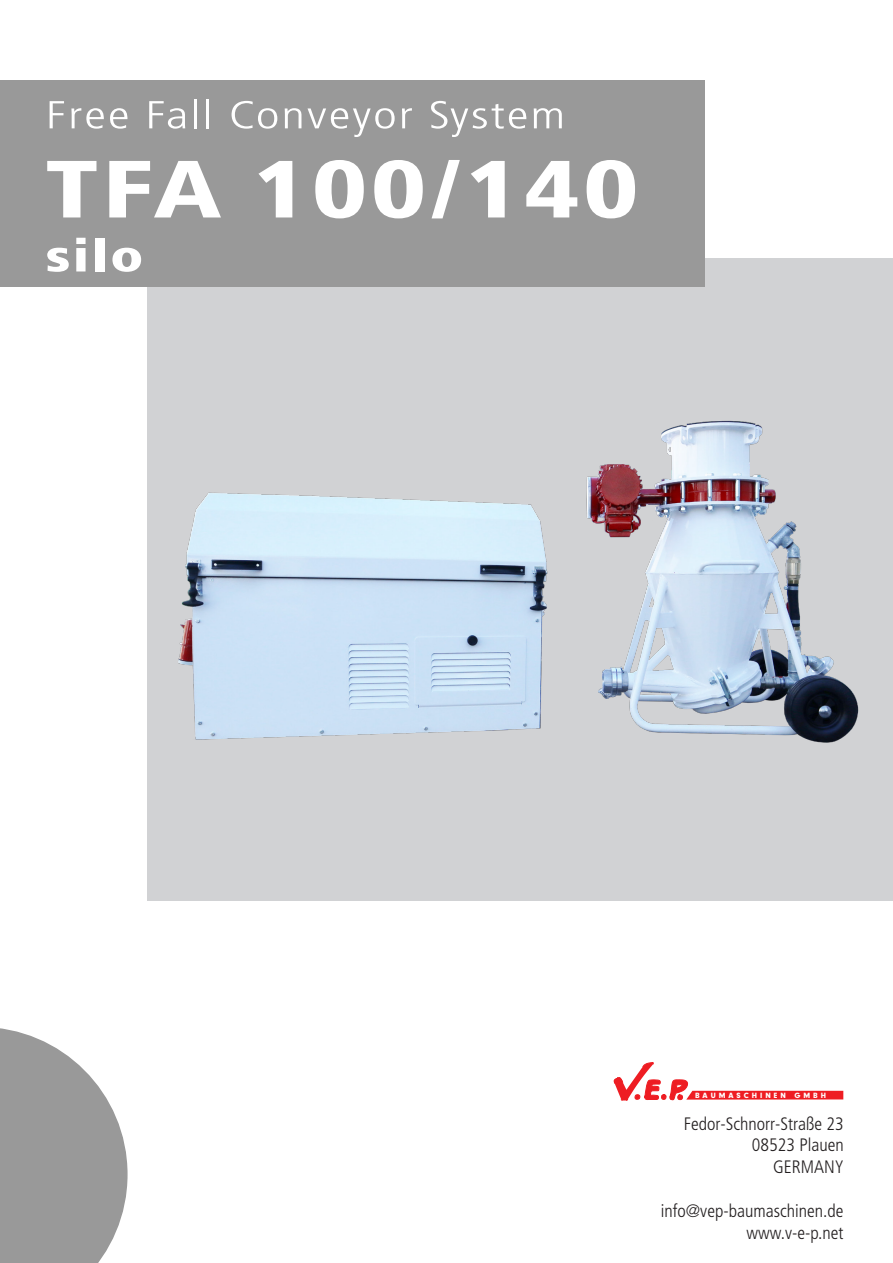
<style>
.page{position:relative;width:893px;height:1263px;background:#fff}
.page>*{position:absolute;margin:0;border:0;box-sizing:border-box;transform-origin:0 0}
.t1{font:900 condensed 81px "Frutiger LT Std";letter-spacing:.04em;color:#fff;scale:1.3 1}
.t2{font:900 condensed 45px "Frutiger LT Std";color:#fff;scale:1.3 1}
.t3{font:300 condensed 39px "Frutiger LT Std";letter-spacing:.04em;color:#fff;scale:1.3 1}
.t4{font:300 condensed 18px/21.6px "Frutiger LT Std";color:#231f20;text-align:right}
.t5{font:900 7.95px "Neuzeit Gro";letter-spacing:.375em;color:#fff}
</style>
<div class="page">
<div style="left:147px;top:258px;width:746px;height:643px;background:#d1d2d4"></div>
<svg style="left:0;top:1028px;width:128px;height:235px"></svg>
<div style="left:0;top:80px;width:704px;height:207px;background:#999"></div>
<svg style="left:614px;top:1062px;width:229px;height:39px"></svg>
<img style="left:178px;top:420px;width:681px;height:323px">
<p class="t3" style="left:46px;top:93px;width:401px">Free Fall Conveyor System</p>
<p class="t1" style="left:46px;top:141px;width:457px">TFA 100/140</p>
<p class="t2" style="left:46px;top:229px;width:77px">silo</p>
<p class="t5" style="left:695px;top:1090px;width:132px">BAUMASCHINEN GMBH</p>
<p class="t4" style="left:684px;top:1113px;width:161px">Fedor-Schnorr-Straße 23<br>08523 Plauen<br>GERMANY</p>
<p class="t4" style="left:661px;top:1200px;width:184px">info@vep-baumaschinen.de</p>
<p class="t4" style="left:746px;top:1222px;width:98px">www.v-e-p.net</p>
</div>
